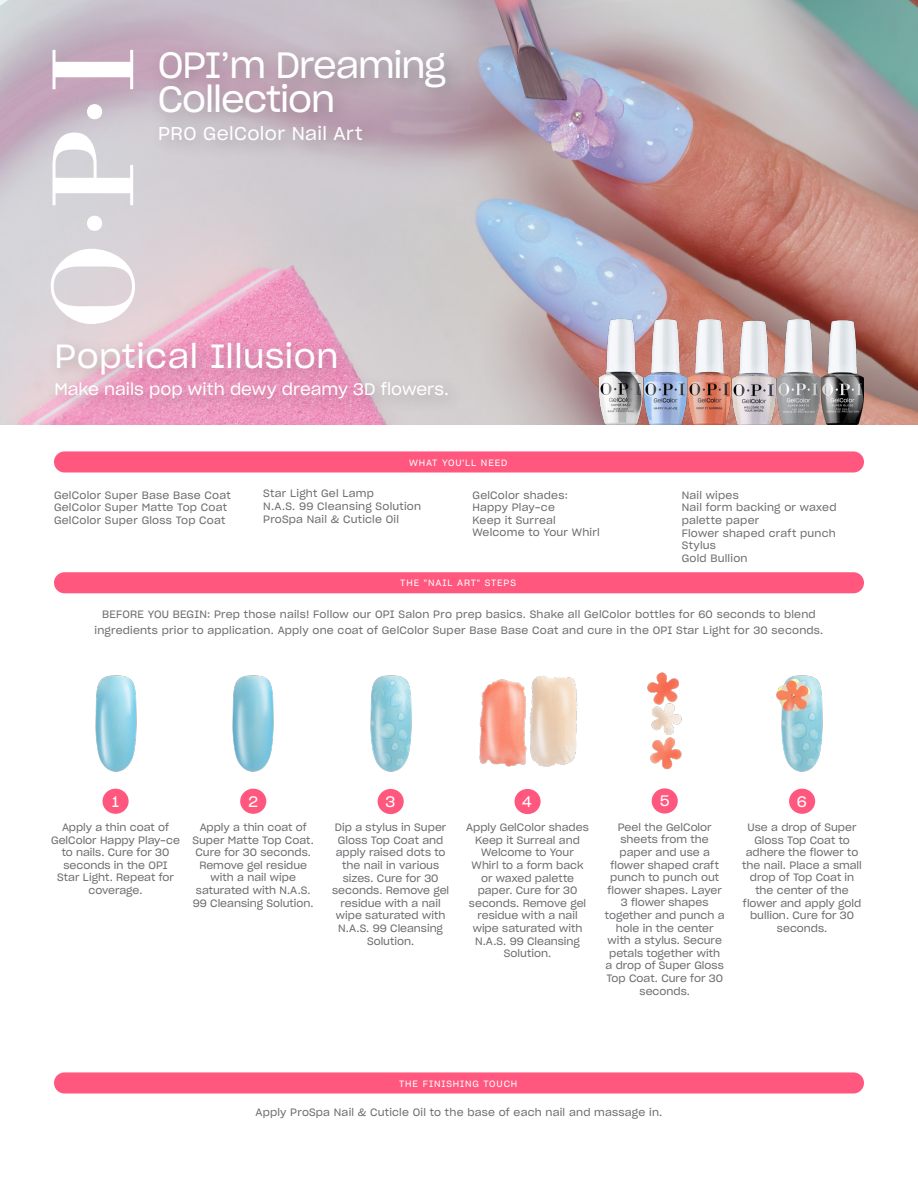
<style>
.page{position:relative;width:918px;height:1188px;background:#fff}
.page>*{position:absolute;margin:0;border:0;box-sizing:border-box;transform-origin:0 0}
.t1{font:36px "Sharp Grotesk Book 20";letter-spacing:-.03em;color:#fff}
.t2{font:33px "Sharp Grotesk Book 20";letter-spacing:.02em;color:#fff}
.t3{font:18.3px "Sharp Grotesk Book 20";letter-spacing:.02em;color:#fff}
.t4{font:16.5px "Sharp Grotesk Book 20";color:#fff}
.t5{font:15px "Sharp Grotesk Book 20";color:#fff}
.t6{font:10.5px/12.6px "Sharp Grotesk Book 20";color:#6c6d70;text-align:center}
.t7{font:10.5px/15.5px "Sharp Grotesk Book 20";letter-spacing:.02em;color:#6c6d70;text-align:center}
.t8{font:9px "Sharp Grotesk Book 20";letter-spacing:.095em;color:#fff}
</style>
<div class="page">
<img style="left:0;top:0;width:918px;height:424px">
<div style="left:103px;top:789px;width:26px;height:25px;background:#ff577e;border-radius:50%"></div>
<div style="left:240px;top:789px;width:26px;height:25px;background:#ff577e;border-radius:50%"></div>
<div style="left:652px;top:788px;width:26px;height:26px;background:#ff577e;border-radius:50%"></div>
<div style="left:378px;top:789px;width:26px;height:25px;background:#ff577e;border-radius:50%"></div>
<div style="left:789px;top:789px;width:26px;height:25px;background:#ff577e;border-radius:50%"></div>
<div style="left:515px;top:789px;width:26px;height:25px;background:#ff577e;border-radius:50%"></div>
<div style="left:54px;top:451px;width:810px;height:21px;background:#ff577e;border-radius:11px"></div>
<div style="left:54px;top:572px;width:810px;height:21px;background:#ff577e;border-radius:11px"></div>
<div style="left:54px;top:1072px;width:810px;height:21px;background:#ff577e;border-radius:11px"></div>
<svg style="left:51px;top:50px;width:84px;height:274px"></svg>
<img style="left:644px;top:317px;width:220px;height:108px">
<div style="left:46px;top:333px;width:420px;height:84px;background:#231f20;opacity:.3"></div>
<div style="left:149px;top:41px;width:316px;height:91px;background:#231f20;opacity:.3"></div>
<div style="left:150px;top:117px;width:231px;height:43px;background:#231f20;opacity:.3"></div>
<img style="left:599px;top:319px;width:44px;height:106px">
<img style="left:95px;top:675px;width:42px;height:97px">
<img style="left:232px;top:675px;width:42px;height:97px">
<img style="left:370px;top:675px;width:42px;height:97px">
<img style="left:479px;top:679px;width:44px;height:88px">
<img style="left:523px;top:675px;width:55px;height:92px">
<img style="left:647px;top:672px;width:35px;height:98px">
<img style="left:776px;top:675px;width:47px;height:97px">
<p class="t1" style="left:158px;top:37px;width:290px">OPI’m Dreaming</p>
<p class="t1" style="left:158px;top:71px;width:179px">Collection</p>
<p class="t3" style="left:158px;top:118px;width:206px">PRO GelColor Nail Art</p>
<p class="t2" style="left:54px;top:330px;width:286px">Poptical Illusion</p>
<p class="t4" style="left:54px;top:376px;width:396px">Make nails pop with dewy dreamy 3D flowers.</p>
<p class="t7" style="left:54px;top:486px;width:178px">GelColor Super Base Base Coat</p>
<p class="t7" style="left:54px;top:499px;width:175px">GelColor Super Matte Top Coat</p>
<p class="t7" style="left:54px;top:512px;width:173px">GelColor Super Gloss Top Coat</p>
<p class="t8" style="left:409px;top:455px;width:100px">WHAT YOU'LL NEED</p>
<p class="t7" style="left:263px;top:485px;width:112px">Star Light Gel Lamp</p>
<p class="t7" style="left:263px;top:498px;width:159px">N.A.S. 99 Cleansing Solution</p>
<p class="t7" style="left:263px;top:510px;width:137px">ProSpa Nail &amp; Cuticle Oil</p>
<p class="t7" style="left:472px;top:486px;width:97px">GelColor shades:</p>
<p class="t6" style="left:472px;top:500px;width:84px">Happy Play-ce</p>
<p class="t7" style="left:472px;top:512px;width:85px">Keep it Surreal</p>
<p class="t6" style="left:472px;top:526px;width:129px">Welcome to Your Whirl</p>
<p class="t8" style="left:400px;top:576px;width:117px">THE "NAIL ART" STEPS</p>
<p class="t7" style="left:682px;top:487px;width:59px">Nail wipes</p>
<p class="t7" style="left:682px;top:501px;width:156px;line-height:12.6px;text-align:left">Nail form backing or waxed palette paper</p>
<p class="t6" style="left:682px;top:526px;width:156px">Flower shaped craft punch</p>
<p class="t6" style="left:682px;top:538px;width:36px">Stylus</p>
<p class="t7" style="left:682px;top:550px;width:67px">Gold Bullion</p>
<p class="t7" style="left:95px;top:606px;width:730px">BEFORE YOU BEGIN: Prep those nails! Follow our OPI Salon Pro prep basics. Shake all GelColor bottles for 60 seconds to blend ingredients prior to application. Apply one coat of GelColor Super Base Base Coat and cure in the OPI Star Light for 30 seconds.</p>
<p class="t5" style="left:112px;top:789px;width:8px">1</p>
<p class="t6" style="left:51px;top:820px;width:131px">Apply a thin coat of<br>GelColor Happy Play-ce to nails. Cure for 30 seconds in the OPI<br>Star Light. Repeat for coverage.</p>
<p class="t5" style="left:249px;top:789px;width:11px">2</p>
<p class="t6" style="left:193px;top:820px;width:123px">Apply a thin coat of<br>Super Matte Top Coat.<br>Cure for 30 seconds.<br>Remove gel residue with a nail wipe saturated with N.A.S.<br>99 Cleansing Solution.</p>
<p class="t5" style="left:386px;top:789px;width:11px">3</p>
<p class="t6" style="left:332px;top:821px;width:119px">Dip a stylus in Super<br>Gloss Top Coat and apply raised dots to the nail in various sizes. Cure for 30 seconds. Remove gel residue with a nail wipe saturated with<br>N.A.S. 99 Cleansing<br>Solution.</p>
<p class="t5" style="left:522px;top:789px;width:11px">4</p>
<p class="t6" style="left:466px;top:821px;width:124px">Apply GelColor shades<br>Keep it Surreal and<br>Welcome to Your</p>
<p class="t6" style="left:469px;top:858px;width:119px">Whirl to a form back or waxed palette paper. Cure for 30 seconds. Remove gel residue with a nail wipe saturated with<br>N.A.S. 99 Cleansing<br>Solution.</p>
<p class="t5" style="left:660px;top:789px;width:11px">5</p>
<p class="t6" style="left:605px;top:820px;width:121px">Peel the GelColor sheets from the paper and use a flower shaped craft punch to punch out flower shapes. Layer<br>3 flower shapes together and punch a hole in the center</p>
<p class="t6" style="left:606px;top:933px;width:120px">with a stylus. Secure petals together with a drop of Super Gloss<br>Top Coat. Cure for 30</p>
<p class="t6" style="left:640px;top:984px;width:52px">seconds.</p>
<p class="t5" style="left:797px;top:789px;width:12px">6</p>
<p class="t6" style="left:746px;top:820px;width:114px">Use a drop of Super<br>Gloss Top Coat to adhere the flower to</p>
<p class="t6" style="left:742px;top:858px;width:121px">the nail. Place a small drop of Top Coat in the center of the</p>
<p class="t6" style="left:743px;top:896px;width:120px">flower and apply gold bullion. Cure for 30 seconds.</p>
<p class="t8" style="left:399px;top:1076px;width:120px">THE FINISHING TOUCH</p>
<p class="t7" style="left:256px;top:1104px;width:408px">Apply ProSpa Nail &amp; Cuticle Oil to the base of each nail and massage in.</p>
</div>
